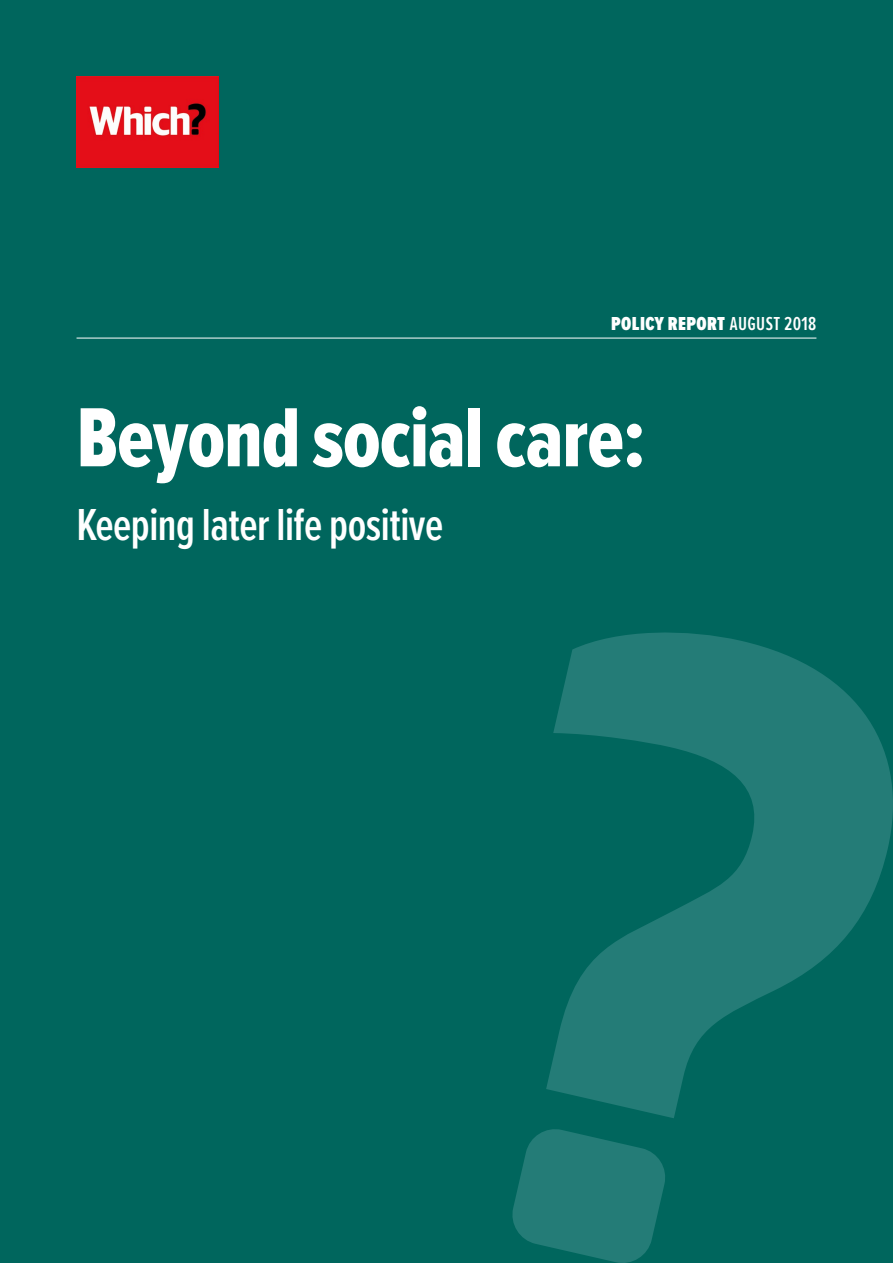
<style>
.page{position:relative;width:893px;height:1263px;background:#00665d}
.page>*{position:absolute;margin:0;border:0;box-sizing:border-box;transform-origin:0 0}
.t1{font:800 extra-condensed 87px "Proxima Nova";letter-spacing:-.01em;color:#fff}
.t2{font:600 46.5px "Proxima Nova Ex Cn";letter-spacing:-.01em;color:#fff}
.t3{font:900 extra-condensed 19.5px "Proxima Nova";letter-spacing:.02em;color:#fff}
.s1{font-family:"Proxima Nova Ex Cn";font-weight:600;font-stretch:normal}
</style>
<div class="page">
<img style="left:77px;top:77px;width:141px;height:91px">
<hr style="left:77px;top:338px;width:739px;height:1px;background:#fff">
<svg style="left:546px;top:632px;width:347px;height:486px;fill:#247c77"></svg>
<svg style="left:512px;top:1129px;width:153px;height:134px"></svg>
<p class="t3" style="left:611px;top:315px;width:207px">POLICY REPORT <span class="s1">AUGUST 2018</span></p>
<h1 class="t1" style="left:77px;top:398px;width:570px">Beyond social care:</h1>
<p class="t2" style="left:77px;top:490px;width:368px">Keeping later life positive</p>
</div>
